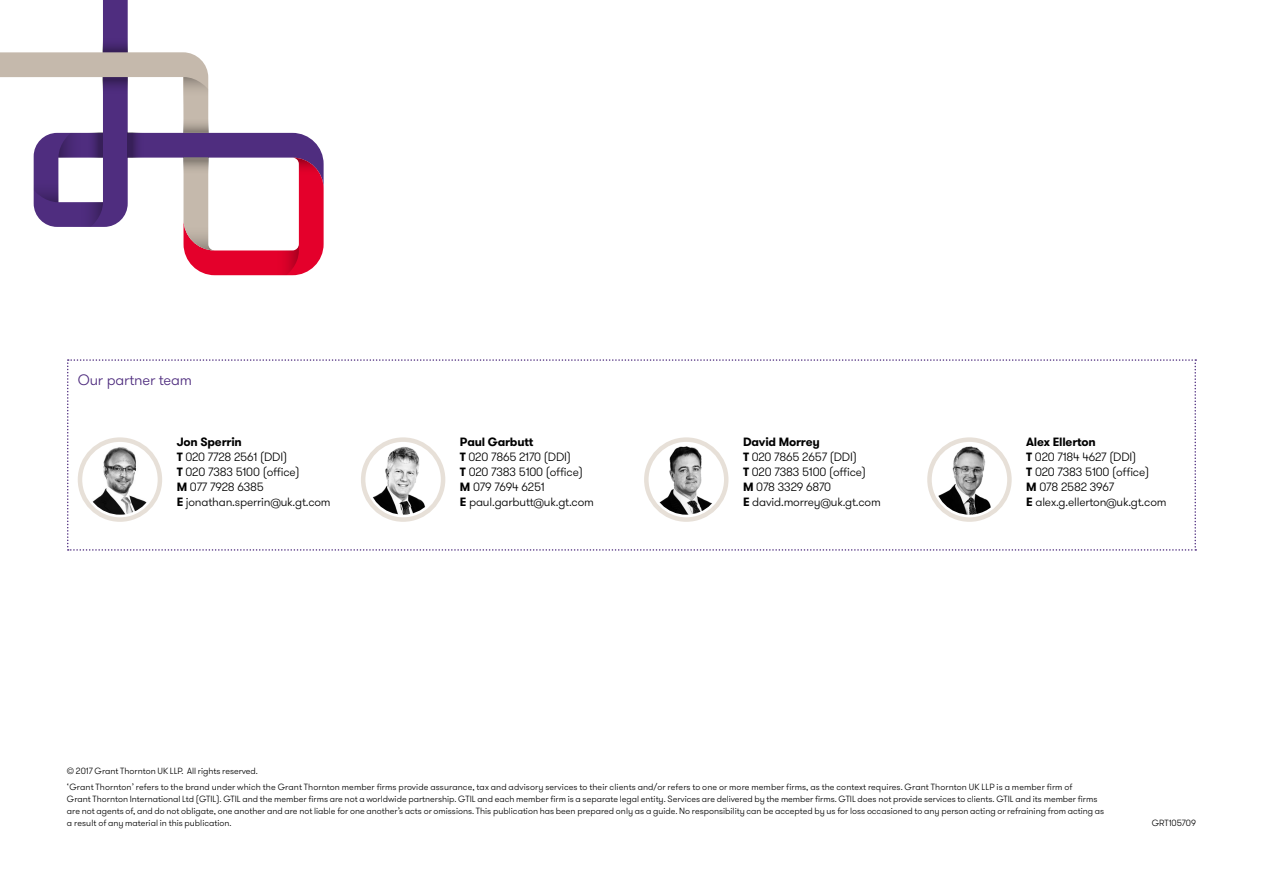
<style>
.page{position:relative;width:1263px;height:893px;background:#fff}
.page>*{position:absolute;margin:0;border:0;box-sizing:border-box;transform-origin:0 0}
.t1{font:300 15px "GT Walsheim Pro";letter-spacing:-.01em;color:#4f2d7f}
.t2{font:300 12px/15px "GT Walsheim Pro";letter-spacing:-.015em;color:#000}
.t3{font:300 9px/12px "GT Walsheim Pro";color:#000}
.s1{font-weight:700}
</style>
<div class="page">
<svg style="left:67px;top:359px;width:1129px;height:192px"></svg>
<img style="left:651px;top:444px;width:70px;height:71px;border-radius:35px">
<div style="left:644px;top:437px;width:84px;height:85px;border:4px solid #e7e0d8;border-radius:50%"></div>
<img style="left:368px;top:444px;width:70px;height:71px;border-radius:35px">
<div style="left:361px;top:437px;width:84px;height:85px;border:4px solid #e7e0d8;border-radius:50%"></div>
<img style="left:85px;top:444px;width:70px;height:71px;border-radius:35px">
<div style="left:78px;top:437px;width:84px;height:85px;border:4px solid #e7e0d8;border-radius:50%"></div>
<img style="left:934px;top:444px;width:67px;height:71px">
<div style="left:927px;top:437px;width:85px;height:85px;border:4px solid #e7e0d8;border-radius:50%"></div>
<svg style="left:102px;top:0;width:26px;height:52px"></svg>
<div style="left:103px;top:32px;width:25px;height:20px;background:linear-gradient(to bottom,#56318a,#3c2261)"></div>
<svg style="left:0;top:52px;width:324px;height:223px"></svg>
<div style="left:184px;top:113px;width:24px;height:20px;background:linear-gradient(to bottom,#d7cabb,#948a80)"></div>
<h1 class="t1" style="left:78px;top:370px;width:116px">Our partner team</h1>
<h2 class="t2" style="left:177px;top:435px;width:155px"><span class="s1">Jon Sperrin<br>T</span> 020 7728 2561 (DDI)<br><span class="s1">T</span> 020 7383 5100 (office)<br><span class="s1">M</span> 077 7928 6385<br><span class="s1">E</span> jonathan.sperrin@uk.gt.com</h2>
<h2 class="t2" style="left:1026px;top:435px;width:142px"><span class="s1">Alex Ellerton<br>T</span> 020 7184 4627 (DDI)<br><span class="s1">T</span> 020 7383 5100 (office)<br><span class="s1">M</span> 078 2582 3967<br><span class="s1">E</span> alex.g.ellerton@uk.gt.com</h2>
<h2 class="t2" style="left:743px;top:435px;width:139px"><span class="s1">David Morrey<br>T</span> 020 7865 2657 (DDI)<br><span class="s1">T</span> 020 7383 5100 (office)<br><span class="s1">M</span> 078 3329 6870<br><span class="s1">E</span> david.morrey@uk.gt.com</h2>
<h2 class="t2" style="left:460px;top:435px;width:135px"><span class="s1">Paul Garbutt<br>T</span> 020 7865 2170 (DDI)<br><span class="s1">T</span> 020 7383 5100 (office)<br><span class="s1">M</span> 079 7694 6251<br><span class="s1">E</span> paul.garbutt@uk.gt.com</h2>
<p class="t3" style="left:67px;top:763px;width:1007px;line-height:16.2px">© 2017 Grant Thornton UK LLP. All rights reserved.<br>‘Grant Thornton’ refers to the brand under which the Grant Thornton member firms provide assurance, tax and advisory services to their clients and/or refers to one or more member firms, as the context requires. Grant Thornton UK LLP is a member firm of</p>
<p class="t3" style="left:67px;top:793px;width:1039px">Grant Thornton International Ltd (GTIL). GTIL and the member firms are not a worldwide partnership. GTIL and each member firm is a separate legal entity. Services are delivered by the member firms. GTIL does not provide services to clients. GTIL and its member firms are not agents of, and do not obligate, one another and are not liable for one another’s acts or omissions. This publication has been prepared only as a guide. No responsibility can be accepted by us for loss occasioned to any person acting or refraining from acting as a result of any material in this publication.</p>
<p class="t3" style="left:1152px;top:817px;width:46px">GRT105709</p>
</div>
